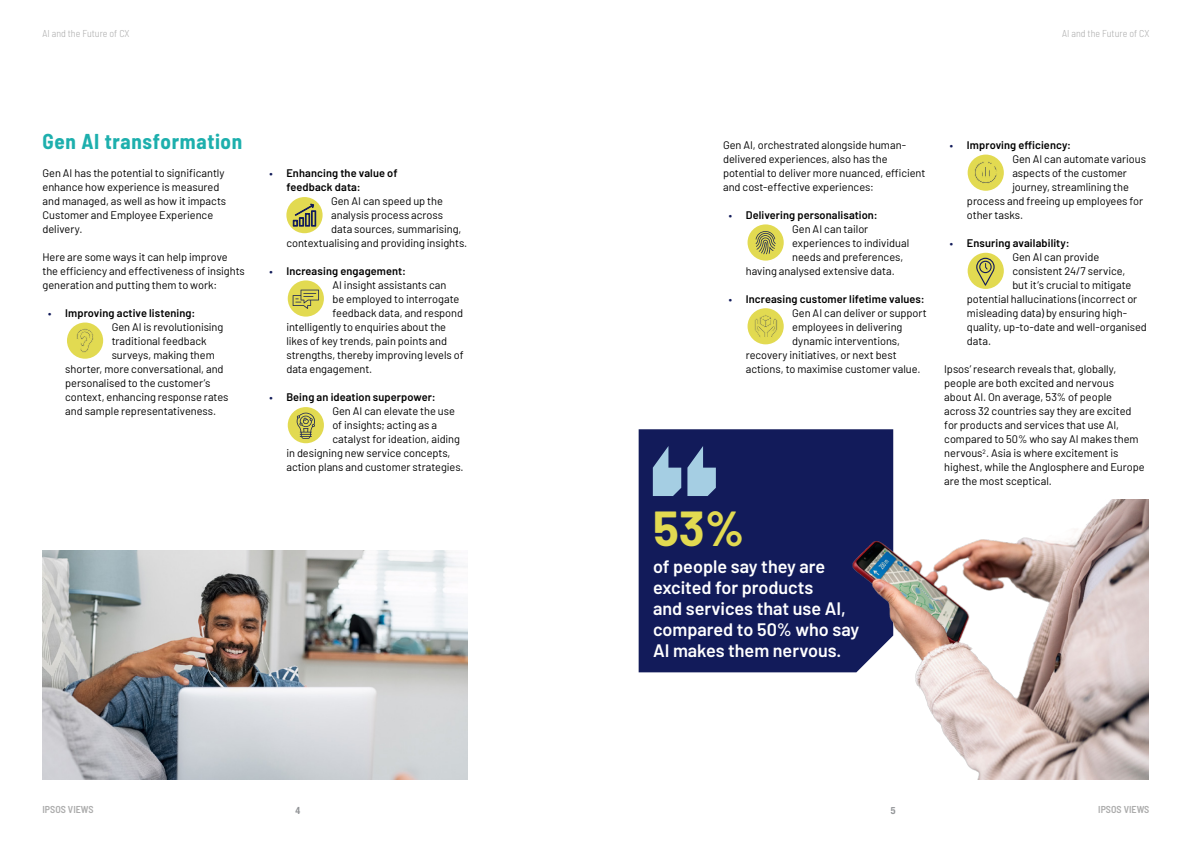
<style>
.page{position:relative;width:1191px;height:842px;background:#fff}
.page>*{position:absolute;margin:0;border:0;box-sizing:border-box;transform-origin:0 0}
.t1{font:700 48px "Barlow";color:#e2da51}
.t2{font:700 semi-condensed 21px "Barlow";letter-spacing:.03em;color:#1dafad}
.t3{font:600 18px/21px "Barlow";color:#fff}
.List_Paragraph{font:11px/14px "Barlow";letter-spacing:-.005em;color:#000}
.List_Paragraph-2{font:600 11px "Barlow";letter-spacing:.01em;color:#000}
.t4{font:300 semi-condensed 10px "Barlow";color:#acacac}
.t5{font:600 semi-condensed 10px "Barlow";color:#acacac}
.t6{font:700 condensed 10px "Helvetica Neue LT Pro";color:#939598}
.s1{font-stretch:semi-condensed;font-size:10.5px;color:#121b5a}
</style>
<div class="page">
<div style="left:638px;top:429px;width:255px;height:243px;background:#121b5a"></div>
<svg style="left:653px;top:446px;width:63px;height:50px;background:#6985ab"></svg>
<img style="left:43px;top:551px;width:425px;height:228px">
<img style="left:754px;top:499px;width:394px;height:280px">
<div style="left:967px;top:155px;width:36px;height:36px;background:#e2da51;border-radius:50%"></div>
<div style="left:747px;top:224px;width:36px;height:37px;background:#e2da51;border-radius:50%"></div>
<div style="left:747px;top:308px;width:36px;height:36px;background:#e2da51;border-radius:50%"></div>
<div style="left:967px;top:253px;width:36px;height:36px;background:#e2da51;border-radius:50%"></div>
<svg style="left:976px;top:258px;width:18px;height:28px"></svg>
<svg style="left:754px;top:315px;width:23px;height:22px"></svg>
<svg style="left:974px;top:161px;width:23px;height:23px"></svg>
<div style="left:67px;top:322px;width:36px;height:37px;background:#e2da51;border-radius:50%"></div>
<svg style="left:76px;top:329px;width:18px;height:24px"></svg>
<div style="left:288px;top:407px;width:36px;height:36px;background:#e2da51;border-radius:50%"></div>
<svg style="left:297px;top:413px;width:18px;height:26px"></svg>
<div style="left:286px;top:197px;width:36px;height:36px;background:#e2da51;border-radius:50%"></div>
<svg style="left:293px;top:204px;width:23px;height:22px"></svg>
<div style="left:288px;top:280px;width:36px;height:37px;background:#e2da51;border-radius:50%"></div>
<svg style="left:293px;top:290px;width:26px;height:19px"></svg>
<svg style="left:755px;top:231px;width:20px;height:23px"></svg>
<p class="t4" style="left:43px;top:27px;width:89px">AI and the Future of CX</p>
<h1 class="t2" style="left:43px;top:126px;width:201px">Gen AI transformation</h1>
<p class="List_Paragraph" style="left:43px;top:165px;width:185px">Gen AI has the potential to significantly enhance how experience is measured and managed, as well as how it impacts<br>Customer and Employee Experience delivery.</p>
<p class="List_Paragraph" style="left:43px;top:249px;width:204px">Here are some ways it can help improve the efficiency and effectiveness of insights generation and putting them to work:</p>
<p class="List_Paragraph-2" style="left:48px;top:305px;width:149px"><span class="s1">•</span> Improving active listening:</p>
<p class="List_Paragraph" style="left:112px;top:319px;width:113px">Gen AI is revolutionising</p>
<p class="List_Paragraph" style="left:112px;top:333px;width:96px">traditional feedback</p>
<p class="List_Paragraph" style="left:112px;top:347px;width:105px">surveys, making them</p>
<p class="List_Paragraph" style="left:65px;top:361px;width:160px">shorter, more conversational, and</p>
<p class="List_Paragraph" style="left:65px;top:375px;width:147px">personalised to the customer’s</p>
<p class="List_Paragraph" style="left:65px;top:389px;width:165px">context, enhancing response rates</p>
<p class="List_Paragraph" style="left:65px;top:403px;width:152px">and sample representativeness.</p>
<p class="List_Paragraph-2" style="left:269px;top:165px;width:130px"><span class="s1">•</span> Enhancing the value of</p>
<p class="List_Paragraph-2" style="left:286px;top:179px;width:76px">feedback data:</p>
<p class="List_Paragraph" style="left:331px;top:193px;width:113px">Gen AI can speed up the</p>
<p class="List_Paragraph" style="left:331px;top:207px;width:114px">analysis process across</p>
<p class="List_Paragraph" style="left:331px;top:221px;width:132px">data sources, summarising,</p>
<p class="List_Paragraph" style="left:286px;top:235px;width:182px">contextualising and providing insights.</p>
<p class="List_Paragraph-2" style="left:269px;top:263px;width:138px"><span class="s1">•</span> Increasing engagement:</p>
<p class="List_Paragraph" style="left:332px;top:277px;width:116px">AI insight assistants can</p>
<p class="List_Paragraph" style="left:332px;top:291px;width:128px">be employed to interrogate</p>
<p class="List_Paragraph" style="left:332px;top:305px;width:132px">feedback data, and respond</p>
<p class="List_Paragraph" style="left:286px;top:319px;width:161px">intelligently to enquiries about the</p>
<p class="List_Paragraph" style="left:286px;top:333px;width:162px">likes of key trends, pain points and</p>
<p class="List_Paragraph" style="left:286px;top:347px;width:179px">strengths, thereby improving levels of</p>
<p class="List_Paragraph" style="left:286px;top:361px;width:87px">data engagement.</p>
<p class="List_Paragraph-2" style="left:269px;top:389px;width:168px"><span class="s1">•</span> Being an ideation superpower:</p>
<p class="List_Paragraph" style="left:332px;top:403px;width:124px">Gen AI can elevate the use</p>
<p class="List_Paragraph" style="left:332px;top:417px;width:106px">of insights; acting as a</p>
<p class="List_Paragraph" style="left:332px;top:431px;width:129px">catalyst for ideation, aiding</p>
<p class="List_Paragraph" style="left:286px;top:445px;width:166px">in designing new service concepts,</p>
<p class="List_Paragraph" style="left:286px;top:459px;width:179px">action plans and customer strategies.</p>
<p class="t4" style="left:1062px;top:27px;width:89px">AI and the Future of CX</p>
<p class="List_Paragraph" style="left:723px;top:137px;width:204px">Gen AI, orchestrated alongside human&shy;delivered experiences, also has the potential to deliver more nuanced, efficient and cost-effective experiences:</p>
<p class="List_Paragraph-2" style="left:729px;top:207px;width:150px"><span class="s1">•</span> Delivering personalisation:</p>
<p class="List_Paragraph" style="left:792px;top:221px;width:78px">Gen AI can tailor</p>
<p class="List_Paragraph" style="left:792px;top:235px;width:118px">experiences to individual</p>
<p class="List_Paragraph" style="left:792px;top:249px;width:113px">needs and preferences,</p>
<p class="List_Paragraph" style="left:746px;top:263px;width:150px">having analysed extensive data.</p>
<p class="List_Paragraph-2" style="left:729px;top:291px;width:197px"><span class="s1">•</span> Increasing customer lifetime values:</p>
<p class="List_Paragraph" style="left:792px;top:305px;width:136px">Gen AI can deliver or support</p>
<p class="List_Paragraph" style="left:792px;top:319px;width:112px">employees in delivering</p>
<p class="List_Paragraph" style="left:792px;top:333px;width:109px">dynamic interventions,</p>
<p class="List_Paragraph" style="left:746px;top:347px;width:152px">recovery initiatives, or next best</p>
<p class="List_Paragraph" style="left:746px;top:361px;width:176px">actions, to maximise customer value.</p>
<h1 class="t1" style="left:653px;top:493px;width:93px">53%</h1>
<h3 class="t3" style="left:653px;top:554px;width:208px">of people say they are excited for products<br>and services that use AI, compared to 50% who say<br>AI makes them nervous.</h3>
<p class="List_Paragraph-2" style="left:950px;top:137px;width:123px"><span class="s1">•</span> Improving efficiency:</p>
<p class="List_Paragraph" style="left:1012px;top:151px;width:135px">Gen AI can automate various</p>
<p class="List_Paragraph" style="left:1012px;top:165px;width:116px">aspects of the customer</p>
<p class="List_Paragraph" style="left:1012px;top:179px;width:118px">journey, streamlining the</p>
<p class="List_Paragraph" style="left:967px;top:193px;width:178px">process and freeing up employees for</p>
<p class="List_Paragraph" style="left:967px;top:207px;width:58px">other tasks.</p>
<p class="List_Paragraph-2" style="left:950px;top:235px;width:121px"><span class="s1">•</span> Ensuring availability:</p>
<p class="List_Paragraph" style="left:1012px;top:249px;width:88px">Gen AI can provide</p>
<p class="List_Paragraph" style="left:1012px;top:263px;width:115px">consistent 24/7 service,</p>
<p class="List_Paragraph" style="left:1012px;top:277px;width:121px">but it’s crucial to mitigate</p>
<p class="List_Paragraph" style="left:967px;top:291px;width:172px">potential hallucinations (incorrect or</p>
<p class="List_Paragraph" style="left:967px;top:305px;width:162px">misleading data) by ensuring high-</p>
<p class="List_Paragraph" style="left:967px;top:319px;width:181px">quality, up-to-date and well-organised</p>
<p class="List_Paragraph" style="left:967px;top:333px;width:26px">data.</p>
<p class="List_Paragraph" style="left:944px;top:361px;width:202px">Ipsos’ research reveals that, globally, people are both excited and nervous<br>about AI. On average, 53% of people across 32 countries say they are excited for products and services that use AI, compared to 50% who say AI makes them nervous<sup>2</sup>. Asia is where excitement is highest, while the Anglosphere and Europe are the most sceptical.</p>
<p class="t5" style="left:43px;top:803px;width:53px">IPSOS VIEWS</p>
<p class="t6" style="left:295px;top:804px;width:6px">4</p>
<p class="t6" style="left:891px;top:804px;width:6px">5</p>
<p class="t5" style="left:1098px;top:803px;width:53px">IPSOS VIEWS</p>
</div>
